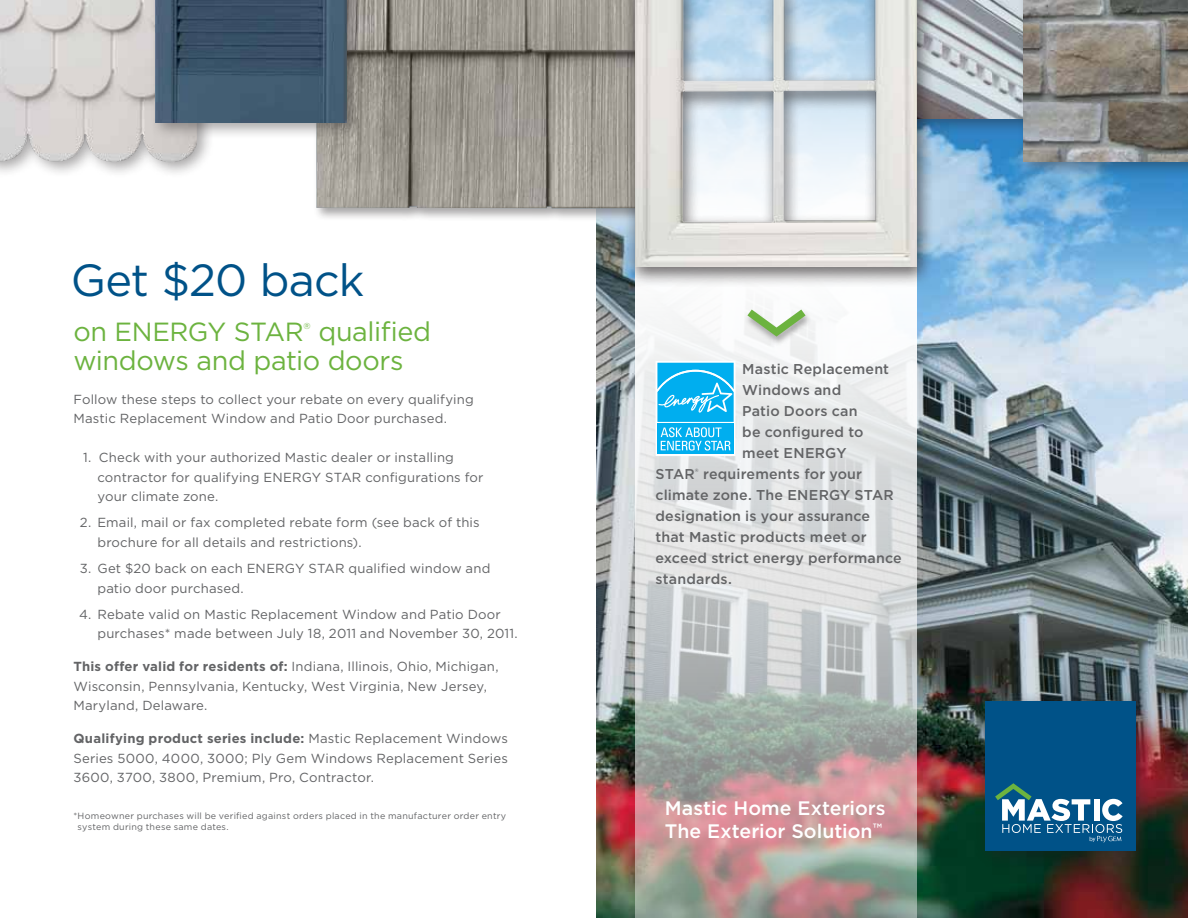
<style>
.page{position:relative;width:1188px;height:918px;background:#fff}
.page>*{position:absolute;margin:0;border:0;box-sizing:border-box;transform-origin:0 0}
.t1{font:45px "Gotham";letter-spacing:-.02em;color:#005288}
.t2{font:27px/28.5px "Gotham";letter-spacing:-.015em;color:#6cb33f}
.t3{font:26.25px "Gotham";letter-spacing:-.02em;color:#6cb33f}
.t4{font:500 19.5px/22.5px "Gotham";color:#fff}
.t5{font:500 14.25px/21px "Gotham";letter-spacing:.01em;color:#636466}
.t6{font:13.2px/19.5px "Gotham";letter-spacing:.01em;color:#636466}
.t7{font:9px/10.5px "Gotham";letter-spacing:.025em;color:#636466}
.t8{font:8.7px "Gotham";color:#6cb33f}
.t9{font:500 4.65px "Gotham";color:#636466}
.s1{font-size:27px}
.s2{font-weight:700}
</style>
<div class="page">
<img style="left:596px;top:136px;width:592px;height:782px">
<div style="left:883px;top:0;width:177px;height:136px;background:#231f20;opacity:.4"></div>
<img style="left:935px;top:0;width:82px;height:119px">
<div style="left:1017px;top:0;width:171px;height:180px;background:#231f20;opacity:.4"></div>
<img style="left:1024px;top:0;width:164px;height:162px">
<div style="left:313px;top:0;width:367px;height:222px;background:#231f20;opacity:.4"></div>
<img style="left:316px;top:0;width:307px;height:208px">
<div style="left:0;top:0;width:215px;height:179px;background:#231f20;opacity:.4"></div>
<img style="left:0;top:0;width:197px;height:176px">
<div style="left:149px;top:0;width:215px;height:140px;background:#231f20;opacity:.4"></div>
<img style="left:156px;top:0;width:190px;height:123px">
<svg style="left:635px;top:289px;width:282px;height:629px"></svg>
<svg style="left:656px;top:361px;width:80px;height:95px"></svg>
<div style="left:975px;top:691px;width:178px;height:177px;background:#231f20;opacity:.5"></div>
<div style="left:986px;top:702px;width:150px;height:149px;background:#005288"></div>
<svg style="left:995px;top:783px;width:128px;height:59px"></svg>
<div style="left:623px;top:0;width:312px;height:289px;background:#231f20;opacity:.65"></div>
<img style="left:635px;top:0;width:282px;height:266px">
<div style="left:743px;top:309px;width:70px;height:39px;background:#231f20;opacity:.35"></div>
<svg style="left:747px;top:310px;width:59px;height:27px"></svg>
<h1 class="t1" style="left:71px;top:256px;width:295px">Get $20 back</h1>
<h3 class="t3" style="left:73px;top:318px;width:232px"><span class="s1">on</span> ENERGY STAR</h3>
<p class="t8" style="left:303px;top:321px;width:9px">®</p>
<h2 class="t2" style="left:73px;top:317px;width:359px;text-indent:245px">qualified windows and patio doors</h2>
<p class="t6" style="left:73px;top:389px;width:402px">Follow these steps to collect your rebate on every qualifying<br>Mastic Replacement Window and Patio Door purchased.</p>
<p class="t6" style="left:97px;top:448px;width:388px;text-indent:-14px">1. Check with your authorized Mastic dealer or installing contractor for qualifying ENERGY STAR configurations for your climate zone.</p>
<p class="t6" style="left:97px;top:513px;width:384px;text-indent:-17px">2. Email, mail or fax completed rebate form (see back of this brochure for all details and restrictions).</p>
<p class="t6" style="left:97px;top:559px;width:394px;text-indent:-18px">3. Get $20 back on each ENERGY STAR qualified window and patio door purchased.</p>
<p class="t6" style="left:97px;top:604px;width:422px;text-indent:-18px">4. Rebate valid on Mastic Replacement Window and Patio Door purchases* made between July 18, 2011 and November 30, 2011.</p>
<p class="t6" style="left:73px;top:657px;width:427px"><span class="s2">This offer valid for residents of:</span> Indiana, Illinois, Ohio, Michigan,<br>Wisconsin, Pennsylvania, Kentucky, West Virginia, New Jersey,<br>Maryland, Delaware.</p>
<p class="t6" style="left:73px;top:729px;width:436px;text-align:justify"><span class="s2">Qualifying product series include:</span> Mastic Replacement Windows Series 5000, 4000, 3000; Ply Gem Windows Replacement Series 3600, 3700, 3800, Premium, Pro, Contractor.</p>
<p class="t7" style="left:78px;top:811px;width:430px;text-indent:-4px">*Homeowner purchases will be verified against orders placed in the manufacturer order entry system during these same dates.</p>
<p class="t5" style="left:742px;top:358px;width:148px">Mastic Replacement<br>Windows and<br>Patio Doors can<br>be configured to meet ENERGY</p>
<p class="t5" style="left:656px;top:463px;width:248px;text-indent:48px">requirements for your climate zone. The ENERGY STAR designation is your assurance that Mastic products meet or exceed strict energy performance standards.</p>
<p class="t5" style="left:656px;top:463px;width:41px">STAR</p>
<p class="t9" style="left:695px;top:468px;width:5px">®</p>
<h3 class="t4" style="left:665px;top:796px;width:222px">Mastic Home Exteriors<br>The Exterior Solution<sup>™</sup></h3>
</div>
